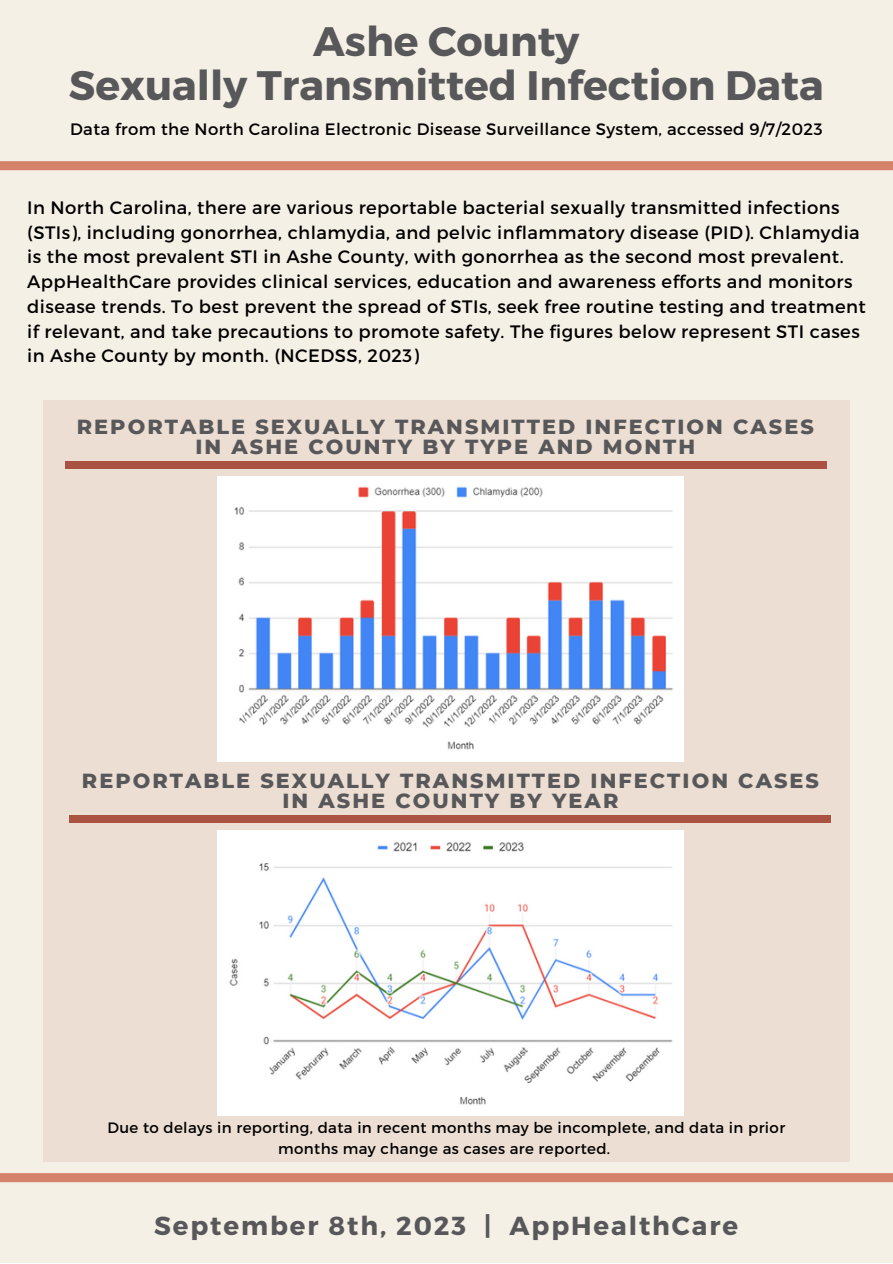
<style>
.page{position:relative;width:893px;height:1264px;background:#fff}
.page>*{position:absolute;margin:0;border:0;box-sizing:border-box;transform-origin:0 0}
.t1{font:700 41.1px "Montserrat";color:#58585a}
.t2{font:700 26.1px "Montserrat";letter-spacing:.075em;color:#58585a}
.t3{font:800 20.85px/20.2px "Montserrat";letter-spacing:.1em;color:#58585a;text-align:center}
.t4{font:18px/24.8px "Montserrat";letter-spacing:.025em;color:#000}
.t5{font:16.5px "Montserrat";letter-spacing:.025em;color:#000}
.t6{font:15px/20.2px "Montserrat";letter-spacing:.025em;color:#000;text-align:center}
</style>
<div class="page">
<div style="left:0;top:0;width:892px;height:1262px;background:#f5f0e6"></div>
<svg style="left:0;top:161px;width:892px;height:9px;background:#d4846c"></svg>
<div style="left:43px;top:400px;width:806px;height:761px;background:#ecded3"></div>
<div style="left:66px;top:462px;width:761px;height:6px;background:#aa5342"></div>
<div style="left:69px;top:815px;width:761px;height:7px;background:#aa5342"></div>
<svg style="left:0;top:1173px;width:892px;height:9px;background:#d4836b"></svg>
<img style="left:218px;top:476px;width:465px;height:286px">
<img style="left:218px;top:830px;width:465px;height:285px">
<p class="t1" style="left:313px;top:15px;width:268px">Ashe County</p>
<p class="t1" style="left:69px;top:59px;width:756px">Sexually Transmitted Infection Data</p>
<p class="t5" style="left:70px;top:119px;width:753px">Data from the North Carolina Electronic Disease Surveillance System, accessed 9/7/2023</p>
<p class="t4" style="left:27px;top:194px;width:840px">In North Carolina, there are various reportable bacterial sexually transmitted infections (STIs), including gonorrhea, chlamydia, and pelvic inflammatory disease (PID). Chlamydia is the most prevalent STI in Ashe County, with gonorrhea as the second most prevalent.<br>AppHealthCare provides clinical services, education and awareness efforts and monitors disease trends. To best prevent the spread of STIs, seek free routine testing and treatment if relevant, and take precautions to promote safety. The figures below represent STI cases in Ashe County by month. (NCEDSS, 2023)</p>
<p class="t3" style="left:77px;top:416px;width:738px">REPORTABLE SEXUALLY TRANSMITTED INFECTION CASES<br>IN ASHE COUNTY BY TYPE AND MONTH</p>
<p class="t3" style="left:82px;top:770px;width:738px">REPORTABLE SEXUALLY TRANSMITTED INFECTION CASES<br>IN ASHE COUNTY BY YEAR</p>
<p class="t6" style="left:107px;top:1117px;width:679px">Due to delays in reporting, data in recent months may be incomplete, and data in prior months may change as cases are reported.</p>
<p class="t2" style="left:154px;top:1208px;width:585px">September 8th, 2023 | AppHealthCare</p>
</div>
